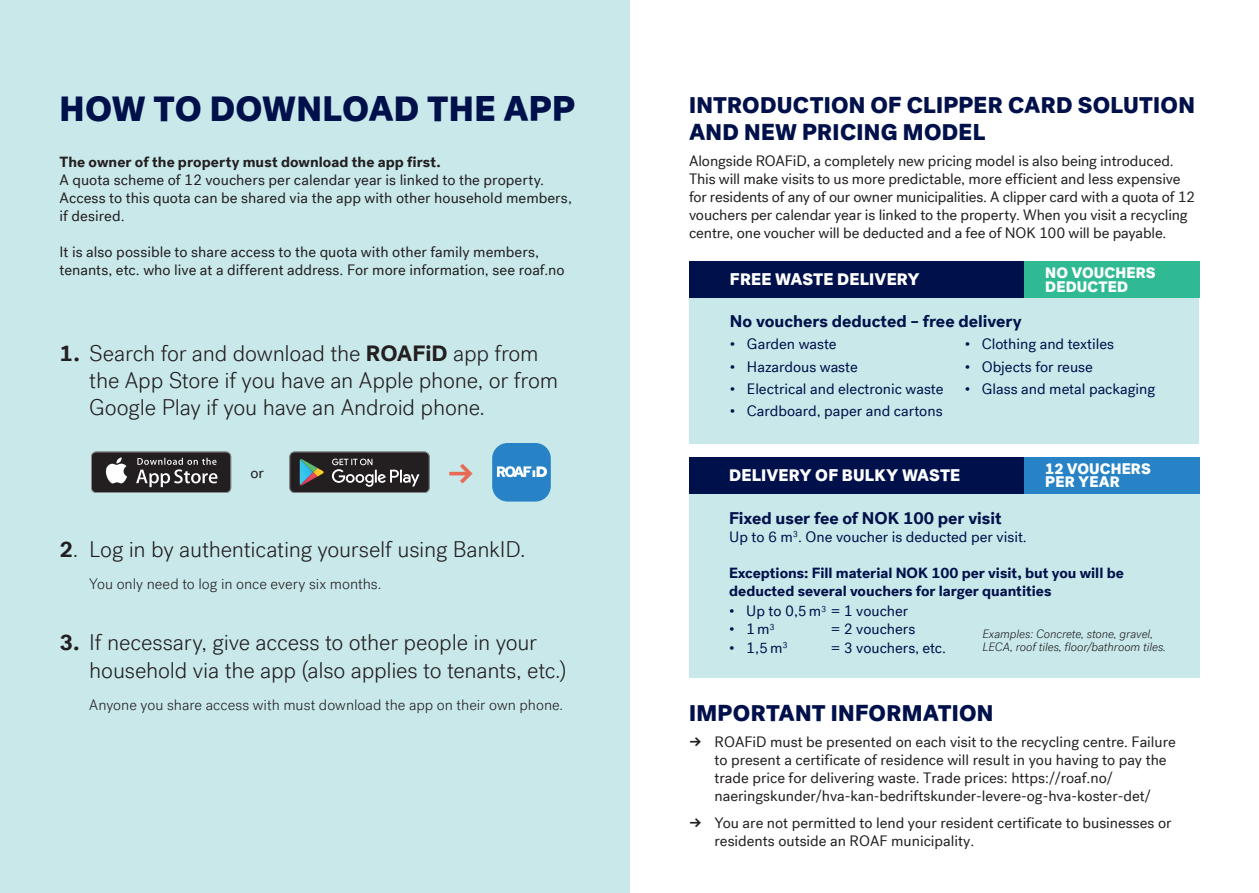
<style>
.page{position:relative;width:1259px;height:893px;background:#fff}
.page>*{position:absolute;margin:0;border:0;box-sizing:border-box;transform-origin:0 0}
.t1{font:900 34.8px "Post Grotesk";letter-spacing:.005em;color:#00104a}
.t2{font:700 32.4px "Post Grotesk";color:#e96a54}
.t3{font:300 22.5px/27px "Post Grotesk";letter-spacing:-.01em;color:#231f20}
.t4{font:900 22.5px/27px "Post Grotesk";letter-spacing:.015em;color:#00104a}
.t5{font:700 17.25px "Post Grotesk";color:#00104a}
.t6{font:900 16.5px "Post Grotesk";letter-spacing:.01em;color:#fff}
.t7{font:15px/18px "Post Grotesk";color:#231f20}
.t8{font:15px "Post Grotesk";color:#00104a}
.t9{font:300 15px "Post Grotesk";color:#231f20}
.t10{font:700 15px/18px "Post Grotesk";color:#00104a}
.t11{font:900 15px/13.5px "Post Grotesk";letter-spacing:.01em;color:#fff}
.t12{font:italic 300 12px/13.5px "Post Grotesk";letter-spacing:-.005em;color:#231f20}
.s1{font-weight:700}
</style>
<div class="page">
<div style="left:689px;top:261px;width:509px;height:183px;background:#c8e8ea"></div>
<div style="left:0;top:0;width:629px;height:893px;background:#c8e8ea"></div>
<div style="left:689px;top:457px;width:510px;height:221px;background:#c8e8ea"></div>
<div style="left:689px;top:261px;width:335px;height:37px;background:#00104a"></div>
<div style="left:689px;top:457px;width:335px;height:36px;background:#00104a"></div>
<div style="left:1024px;top:261px;width:175px;height:37px;background:#30ba93"></div>
<div style="left:1024px;top:457px;width:175px;height:36px;background:#2783c5"></div>
<svg style="left:91px;top:452px;width:140px;height:41px;background:#4b4849"></svg>
<svg style="left:289px;top:452px;width:140px;height:41px;background:#414141"></svg>
<svg style="left:492px;top:443px;width:59px;height:59px;background:#4796cd"></svg>
<p class="t1" style="left:60px;top:87px;width:517px">HOW TO DOWNLOAD THE APP</p>
<p class="t7" style="left:60px;top:153px;width:514px"><span class="s1">The owner of the property must download the app first.<br></span>A quota scheme of 12 vouchers per calendar year is linked to the property.<br>Access to this quota can be shared via the app with other household members, if desired.</p>
<p class="t7" style="left:60px;top:243px;width:506px">It is also possible to share access to the quota with other family members, tenants, etc. who live at a different address. For more information, see roaf.no</p>
<p class="t3" style="left:89px;top:340px;width:470px;text-indent:-30px"><span class="s1">1.</span> Search for and download the <span class="s1">ROAFiD</span> app from the App Store if you have an Apple phone, or from<br>Google Play if you have an Android phone.</p>
<p class="t7" style="left:250px;top:463px;width:15px">or</p>
<p class="t2" style="left:447px;top:453px;width:29px">→</p>
<p class="t4" style="left:689px;top:92px;width:507px">INTRODUCTION OF CLIPPER CARD SOLUTION<br>AND NEW PRICING MODEL</p>
<p class="t7" style="left:689px;top:152px;width:507px">Alongside ROAFiD, a completely new pricing model is also being introduced.<br>This will make visits to us more predictable, more efficient and less expensive for residents of any of our owner municipalities. A clipper card with a quota of 12 vouchers per calendar year is linked to the property. When you visit a recycling centre, one voucher will be deducted and a fee of NOK 100 will be payable.</p>
<p class="t6" style="left:730px;top:269px;width:191px">FREE WASTE DELIVERY</p>
<p class="t11" style="left:1045px;top:266px;width:112px">NO VOUCHERS<br>DEDUCTED</p>
<p class="t5" style="left:730px;top:310px;width:293px">No vouchers deducted – free delivery</p>
<p class="t8" style="left:730px;top:335px;width:108px">• Garden waste</p>
<p class="t8" style="left:730px;top:358px;width:129px">• Hazardous waste</p>
<p class="t8" style="left:730px;top:380px;width:215px">• Electrical and electronic waste</p>
<p class="t8" style="left:730px;top:402px;width:214px">• Cardboard, paper and cartons</p>
<p class="t8" style="left:964px;top:335px;width:151px">• Clothing and textiles</p>
<p class="t8" style="left:964px;top:358px;width:130px">• Objects for reuse</p>
<p class="t8" style="left:964px;top:380px;width:192px">• Glass and metal packaging</p>
<p class="t6" style="left:729px;top:465px;width:233px">DELIVERY OF BULKY WASTE</p>
<p class="t11" style="left:1045px;top:462px;width:107px">12 VOUCHERS<br>PER YEAR</p>
<p class="t5" style="left:729px;top:507px;width:274px">Fixed user fee of NOK 100 per visit</p>
<p class="t8" style="left:729px;top:528px;width:299px">Up to 6 m<sup>3</sup>. One voucher is deducted per visit.</p>
<p class="t10" style="left:729px;top:564px;width:396px">Exceptions: Fill material NOK 100 per visit, but you will be deducted several vouchers for larger quantities</p>
<p class="t8" style="left:729px;top:603px;width:181px">• Up to 0,5m<sup>3</sup> = 1 voucher</p>
<p class="t8" style="left:729px;top:621px;width:47px">• 1m<sup>3</sup></p>
<p class="t8" style="left:831px;top:621px;width:86px">= 2 vouchers</p>
<p class="t8" style="left:729px;top:639px;width:60px">• 1,5m<sup>3</sup></p>
<p class="t8" style="left:831px;top:639px;width:116px">= 3 vouchers, etc.</p>
<p class="t3" style="left:60px;top:536px;width:467px"><span class="s1">2</span>. Log in by authenticating yourself using BankID.</p>
<p class="t9" style="left:89px;top:576px;width:294px">You only need to log in once every six months.</p>
<p class="t12" style="left:982px;top:627px;width:185px">Examples: Concrete, stone, gravel,<br>LECA, roof tiles, floor/bathroom tiles.</p>
<p class="t3" style="left:89px;top:630px;width:479px;text-indent:-30px"><span class="s1">3.</span> If necessary, give access to other people in your household via the app (also applies to tenants, etc.)</p>
<p class="t9" style="left:89px;top:696px;width:475px">Anyone you share access with must download the app on their own phone.</p>
<p class="t4" style="left:689px;top:700px;width:306px">IMPORTANT INFORMATION</p>
<p class="t7" style="left:714px;top:733px;width:463px;text-indent:-26px"><span class="s1">→</span> ROAFiD must be presented on each visit to the recycling centre. Failure to present a certificate of residence will result in you having to pay the trade price for delivering waste. Trade prices: https://roaf.no/ naeringskunder/hva-kan-bedriftskunder-levere-og-hva-koster-det/</p>
<p class="t7" style="left:714px;top:813px;width:458px;text-indent:-26px"><span class="s1">→</span> You are not permitted to lend your resident certificate to businesses or residents outside an ROAF municipality.</p>
</div>
